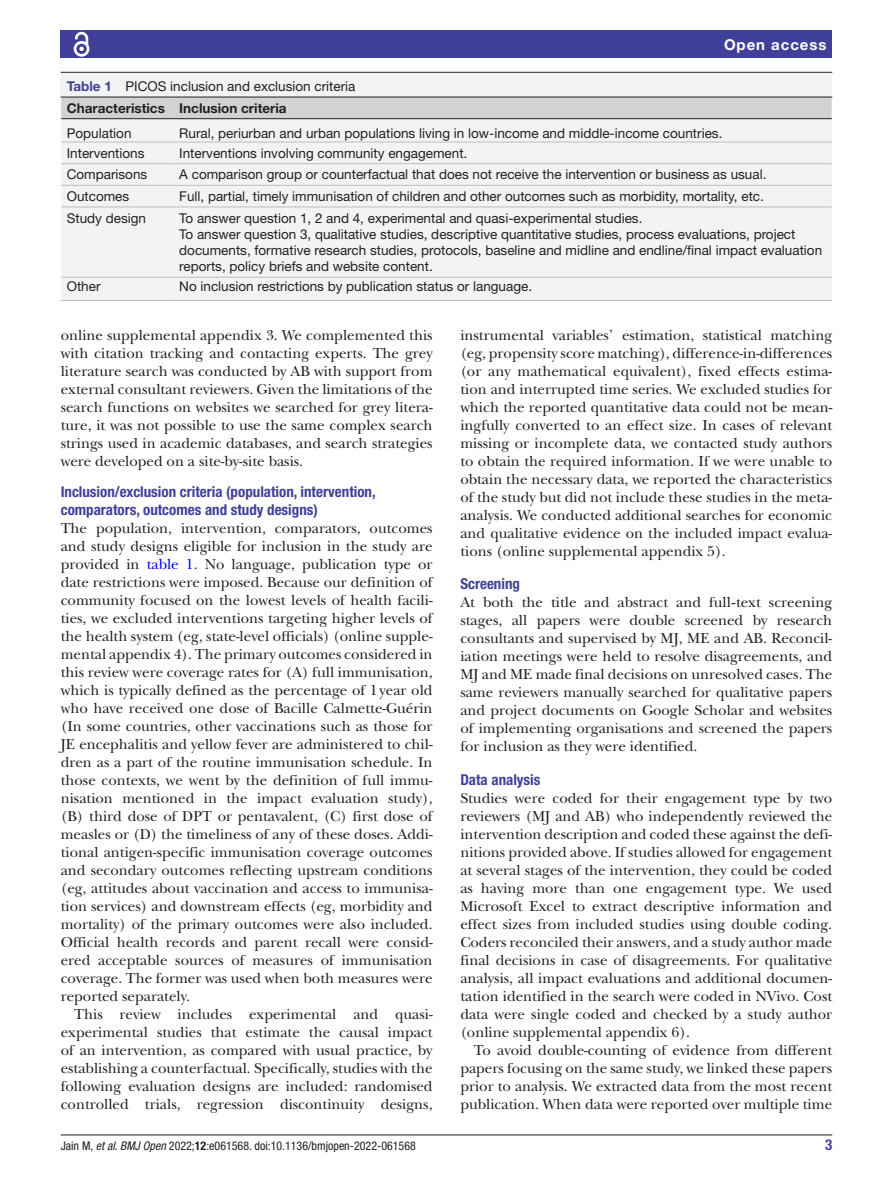
<style>
.page{position:relative;width:893px;height:1191px;background:#fff}
.page>*{position:absolute;margin:0;border:0;box-sizing:border-box;transform-origin:0 0}
.t1{font:15px/18px "New Baskerville";color:#231f20;text-align:justify}
.t2{font:700 condensed 15px/18px "Helvetica Neue LT Std";color:#414099}
.t3{font:700 15px "Helvetica Neue LT Std";letter-spacing:.065em;color:#fff}
.t4{font:13.5px/16.2px "Helvetica Neue LT Std";color:#231f20}
.t5{font:condensed 12px "Helvetica Neue LT Std";color:#231f20}
.s1{font-weight:700;color:#414099}
.s2{font-weight:700}
.s3{color:#00f}
.s4{font-family:"Times New Roman"}
.s5{font-style:italic}
</style>
<div class="page">
<hr style="left:61px;top:1134px;width:771px;height:1px;background:#231f20">
<div style="left:61px;top:31px;width:771px;height:27px;background:#414099"></div>
<svg style="left:73px;top:31px;width:17px;height:26px"></svg>
<div style="left:61px;top:73px;width:771px;height:227px;background:#f2f3f4"></div>
<hr style="left:61px;top:72px;width:771px;height:1px;background:#231f20">
<hr style="left:61px;top:207px;width:112px;height:1px;background:#bcbdc0">
<hr style="left:173px;top:207px;width:659px;height:1px;background:#bcbdc0">
<hr style="left:61px;top:277px;width:112px;height:1px;background:#bcbdc0">
<hr style="left:61px;top:300px;width:112px;height:1px;background:#bcbdc0">
<hr style="left:173px;top:277px;width:659px;height:1px;background:#bcbdc0">
<hr style="left:173px;top:300px;width:659px;height:1px;background:#bcbdc0">
<svg style="left:60px;top:97px;width:773px;height:110px"></svg>
<p class="t3" style="left:724px;top:35px;width:104px">Open access</p>
<p class="t4" style="left:67px;top:75px;width:290px;line-height:22px"><span class="s1">Table 1</span> PICOS inclusion and exclusion criteria<br><span class="s2">Characteristics Inclusion criteria</span></p>
<p class="t4" style="left:67px;top:124px;width:66px">Population</p>
<p class="t4" style="left:179px;top:124px;width:545px">Rural, periurban and urban populations living in low-income and middle-income countries.</p>
<p class="t4" style="left:67px;top:145px;width:79px">Interventions</p>
<p class="t4" style="left:179px;top:145px;width:290px">Interventions involving community engagement.</p>
<p class="t4" style="left:67px;top:166px;width:82px">Comparisons</p>
<p class="t4" style="left:179px;top:166px;width:589px">A comparison group or counterfactual that does not receive the intervention or business as usual.</p>
<p class="t4" style="left:67px;top:188px;width:64px">Outcomes</p>
<p class="t4" style="left:179px;top:188px;width:586px">Full, partial, timely immunisation of children and other outcomes such as morbidity, mortality, etc.</p>
<p class="t4" style="left:67px;top:209px;width:81px">Study design</p>
<p class="t4" style="left:179px;top:209px;width:644px">To answer question 1, 2 and 4, experimental and quasi-experimental studies.<br>To answer question 3, qualitative studies, descriptive quantitative studies, process evaluations, project documents, formative research studies, protocols, baseline and midline and endline/final impact evaluation reports, policy briefs and website content.</p>
<p class="t4" style="left:67px;top:278px;width:35px">Other</p>
<p class="t4" style="left:179px;top:278px;width:354px">No inclusion restrictions by publication status or language.</p>
<p class="t1" style="left:61px;top:326px;width:373px">online supplemental appendix 3. We complemented this with citation tracking and contacting experts. The grey literature search was conducted by AB with support from external consultant reviewers. Given the limitations of the search functions on websites we searched for grey litera&shy;ture, it was not possible to use the same complex search strings used in academic databases, and search strategies were developed on a site-by-site basis.</p>
<p class="t2" style="left:61px;top:482px;width:316px">Inclusion/exclusion criteria (population, intervention, comparators, outcomes and study designs)</p>
<p class="t1" style="left:61px;top:519px;width:373px">The population, intervention, comparators, outcomes and study designs eligible for inclusion in the study are provided in <span class="s3">table 1</span>. No language, publication type or date restrictions were imposed. Because our definition of community focused on the lowest levels of health facili&shy;ties, we excluded interventions targeting higher levels of the health system (eg, state-level officials) (online supple&shy;mental appendix 4). The primary outcomes considered in this review were coverage rates for (A) full immunisation, which is typically defined as the percentage of 1year old who have received one dose of Bacille Calmette-Guérin (In some countries, other vaccinations such as those for JE encephalitis and yellow fever are administered to chil&shy;dren as a part of the routine immunisation schedule. In those contexts, we went by the definition of full immu&shy;nisation mentioned in the impact evaluation study), (B) third dose of DPT or pentavalent, (C) first dose of measles or (D) the timeliness of any of these doses. Addi&shy;tional antigen-specific immunisation coverage outcomes and secondary outcomes reflecting upstream conditions (eg, attitudes about vaccination and access to immunisa&shy;tion services) and downstream effects (eg, morbidity and mortality) of the primary outcomes were also included.<br>Official health records and parent recall were consid&shy;ered acceptable sources of measures of immunisation coverage. The former was used when both measures were reported separately.</p>
<p class="t1" style="left:61px;top:1005px;width:373px;text-indent:14px">This review includes experimental and quasi&shy;experimental studies that estimate the causal impact of an intervention, as compared with usual practice, by establishing a counterfactual. Specifically, studies with the following evaluation designs are included: randomised controlled trials, regression discontinuity designs,</p>
<p class="t1" style="left:460px;top:326px;width:373px">instrumental variables’ estimation, statistical matching (eg, propensity score matching), difference-in-differences (or any mathematical equivalent), fixed effects estima&shy;tion and interrupted time series. We excluded studies for which the reported quantitative data could not be mean&shy;ingfully converted to an effect size. In cases of relevant missing or incomplete data, we contacted study authors to obtain the required information. If we were unable to obtain the necessary data, we reported the characteristics of the study but did not include these studies in the meta&shy;analysis. We conducted additional searches for economic and qualitative evidence on the included impact evalua&shy;tions (online supplemental appendix 5).</p>
<p class="t2" style="left:460px;top:575px;width:61px">Screening</p>
<p class="t1" style="left:460px;top:593px;width:373px">At both the title and abstract and full<span class="s4">‐</span>text screening stages, all papers were double screened by research consultants and supervised by MJ, ME and AB. Reconcil&shy;iation meetings were held to resolve disagreements, and MJ and ME made final decisions on unresolved cases. The same reviewers manually searched for qualitative papers and project documents on Google Scholar and websites of implementing organisations and screened the papers for inclusion as they were identified.</p>
<p class="t2" style="left:460px;top:770px;width:82px">Data analysis</p>
<p class="t1" style="left:460px;top:789px;width:373px">Studies were coded for their engagement type by two reviewers (MJ and AB) who independently reviewed the intervention description and coded these against the defi&shy;nitions provided above. If studies allowed for engagement at several stages of the intervention, they could be coded as having more than one engagement type. We used Microsoft Excel to extract descriptive information and effect sizes from included studies using double coding.<br>Coders reconciled their answers, and a study author made final decisions in case of disagreements. For qualitative analysis, all impact evaluations and additional documen&shy;tation identified in the search were coded in NVivo. Cost data were single coded and checked by a study author (online supplemental appendix 6).</p>
<p class="t1" style="left:460px;top:1041px;width:373px;text-indent:14px">To avoid double-counting of evidence from different papers focusing on the same study, we linked these papers prior to analysis. We extracted data from the most recent publication. When data were reported over multiple time</p>
<p class="t5" style="left:61px;top:1138px;width:357px">Jain M, <span class="s5">et al</span>. <span class="s5">BMJ Open</span> 2022;<span class="s2">12</span>:e061568. doi:10.1136/bmjopen-2022-061568</p>
<p class="t2" style="left:825px;top:1135px;width:9px">3</p>
</div>
